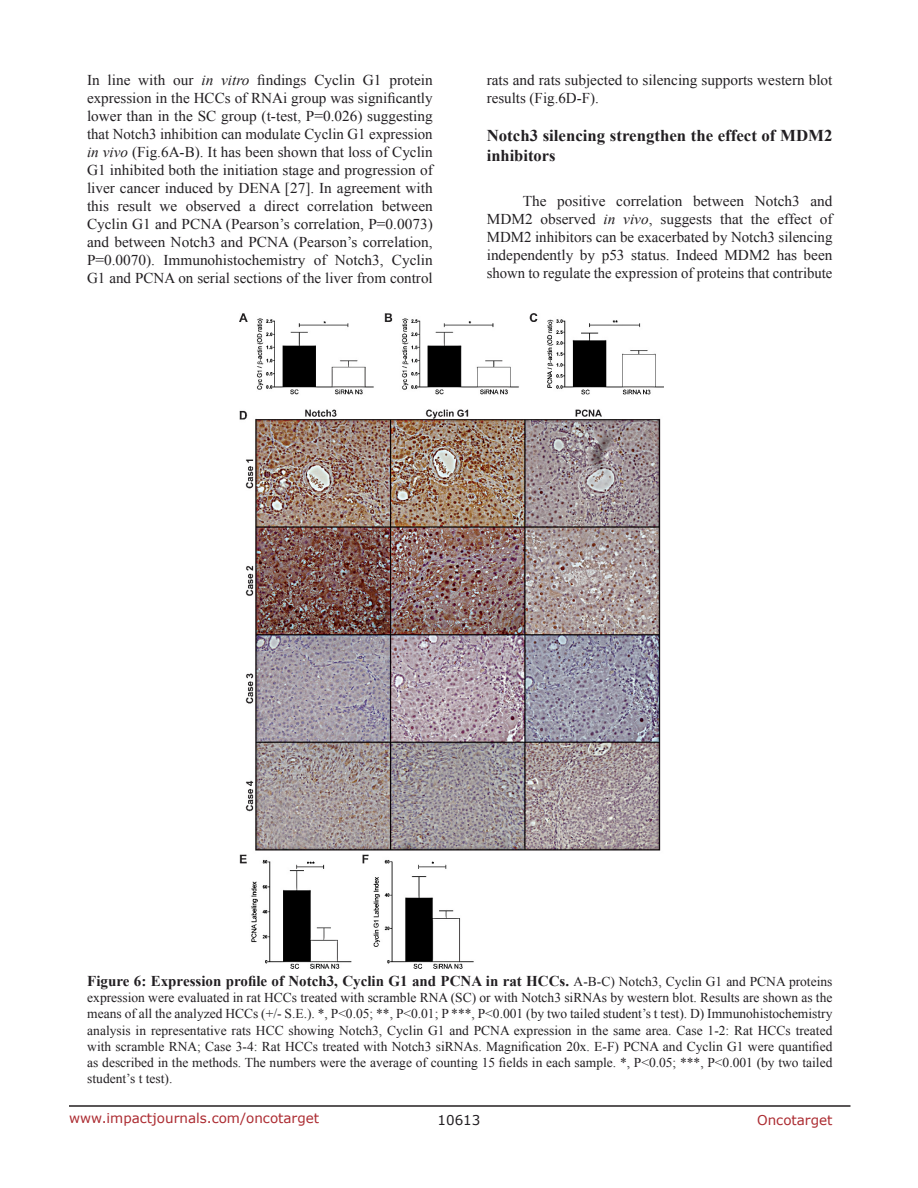
<style>
.page{position:relative;width:918px;height:1188px;background:#fff}
.page>*{position:absolute;margin:0;border:0;box-sizing:border-box;transform-origin:0 0}
.SubHeading{font:700 16.5px/19.8px "Times New Roman";color:#221f22}
.BodyText{font:15px/18px "Times New Roman";color:#221f22;text-align:justify}
.FigureText{font:700 15px "Times New Roman";color:#221f22}
.FigureText-2{font:13.5px/16.2px "Times New Roman";color:#221f22;text-align:justify}
.t1{font:13.5px "Verdana";color:#ac2b31}
.t2{font:13.5px "Verdana";color:#221f22}
.s1{font-style:italic}
.s2{font-weight:400;font-size:13.5px}
</style>
<div class="page">
<hr style="left:69px;top:1105px;width:781px;height:2px;background:#231f20">
<img style="left:239px;top:313px;width:425px;height:655px">
<p class="BodyText" style="left:87px;top:71px;width:347px">In line with our <span class="s1">in vitro</span> findings Cyclin G1 protein expression in the HCCs of RNAi group was significantly lower than in the SC group (t-test, P=0.026) suggesting that Notch3 inhibition can modulate Cyclin G1 expression <span class="s1">in vivo</span> (Fig.6A-B). It has been shown that loss of Cyclin G1 inhibited both the initiation stage and progression of liver cancer induced by DENA [27]. In agreement with this result we observed a direct correlation between Cyclin G1 and PCNA (Pearson’s correlation, P=0.0073) and between Notch3 and PCNA (Pearson’s correlation, P=0.0070). Immunohistochemistry of Notch3, Cyclin G1 and PCNA on serial sections of the liver from control</p>
<p class="BodyText" style="left:487px;top:71px;width:347px">rats and rats subjected to silencing supports western blot results (Fig.6D-F).</p>
<p class="SubHeading" style="left:487px;top:125px;width:347px">Notch3 silencing strengthen the effect of MDM2 inhibitors</p>
<p class="BodyText" style="left:487px;top:192px;width:347px;text-indent:36px">The positive correlation between Notch3 and MDM2 observed <span class="s1">in vivo</span>, suggests that the effect of MDM2 inhibitors can be exacerbated by Notch3 silencing independently by p53 status. Indeed MDM2 has been shown to regulate the expression of proteins that contribute</p>
<p class="FigureText" style="left:87px;top:971px;width:747px">Figure 6: Expression profile of Notch3, Cyclin G1 and PCNA in rat HCCs. <span class="s2">A-B-C) Notch3, Cyclin G1 and PCNA proteins</span></p>
<p class="FigureText-2" style="left:87px;top:989px;width:747px">expression were evaluated in rat HCCs treated with scramble RNA (SC) or with Notch3 siRNAs by western blot. Results are shown as the means of all the analyzed HCCs (+/- S.E.). *, P&lt;0.05; **, P&lt;0.01; P ***, P&lt;0.001 (by two tailed student’s t test). D) Immunohistochemistry analysis in representative rats HCC showing Notch3, Cyclin G1 and PCNA expression in the same area. Case 1-2: Rat HCCs treated with scramble RNA; Case 3-4: Rat HCCs treated with Notch3 siRNAs. Magnification 20x. E-F) PCNA and Cyclin G1 were quantified as described in the methods. The numbers were the average of counting 15 fields in each sample. *, P&lt;0.05; ***, P&lt;0.001 (by two tailed student’s t test).</p>
<p class="t1" style="left:69px;top:1109px;width:252px">www.impactjournals.com/oncotarget</p>
<p class="t2" style="left:438px;top:1111px;width:44px">10613</p>
<p class="t1" style="left:757px;top:1111px;width:77px">Oncotarget</p>
</div>
